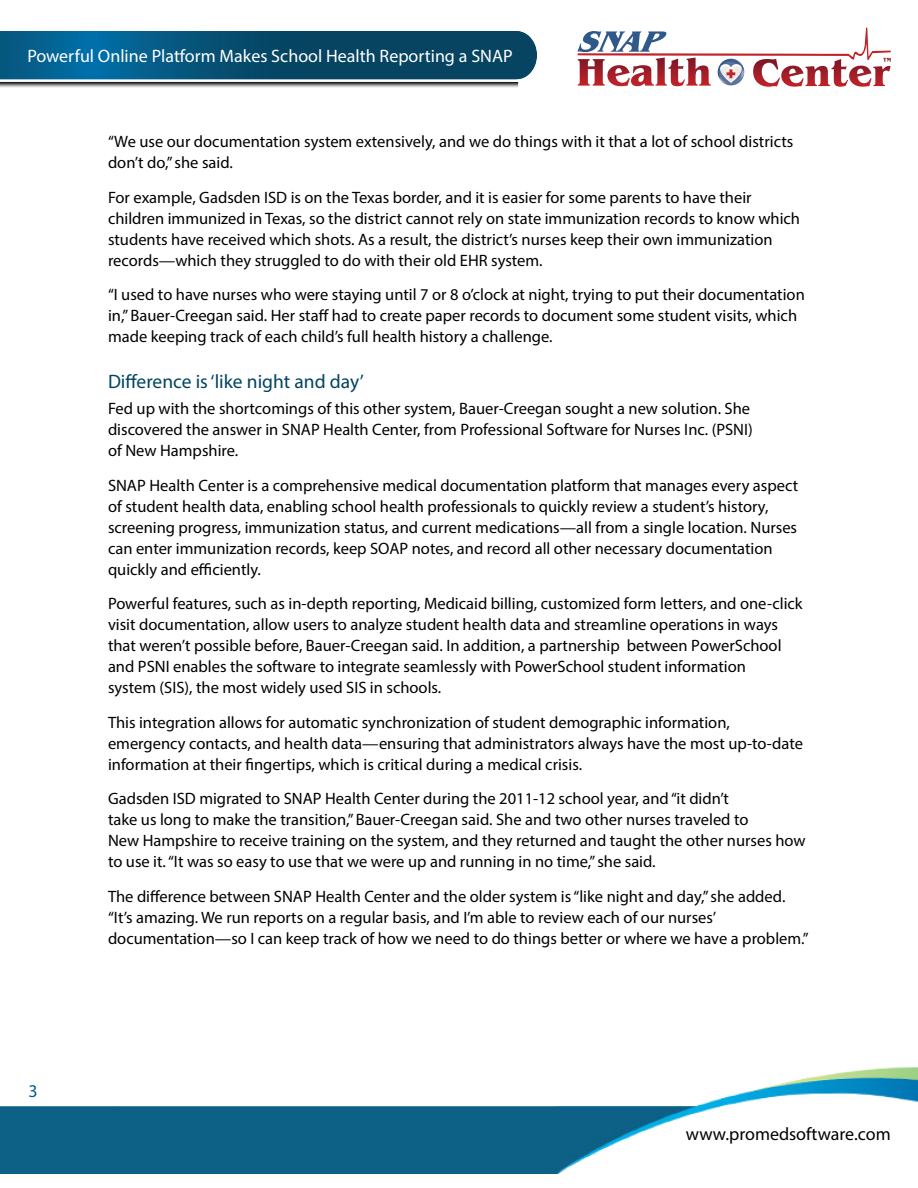
<style>
.page{position:relative;width:918px;height:1188px;background:#fff}
.page>*{position:absolute;margin:0;border:0;box-sizing:border-box;transform-origin:0 0}
.t1{font:19.5px "Myriad Pro";color:#004462}
.t2{font:18px "Myriad Pro";color:#fff}
.t3{font:18px "Myriad Pro";color:#000}
.t4{font:18px "Myriad Pro";color:#006192}
.t5{font:16.5px/21px "Myriad Pro";color:#000}
</style>
<div class="page">
<img style="left:0;top:1066px;width:918px;height:107px">
<img style="left:0;top:32px;width:536px;height:56px">
<img style="left:718px;top:59px;width:26px;height:26px;border-radius:13px">
<img style="left:719px;top:63px;width:24px;height:20px">
<svg style="left:727px;top:69px;width:8px;height:9px"></svg>
<img style="left:578px;top:28px;width:313px;height:32px">
<img style="left:753px;top:59px;width:138px;height:28px">
<img style="left:578px;top:58px;width:133px;height:28px">
<svg style="left:883px;top:58px;width:8px;height:4px"></svg>
<img style="left:578px;top:31px;width:89px;height:21px">
<p class="t2" style="left:27px;top:45px;width:487px">Powerful Online Platform Makes School Health Reporting a SNAP</p>
<p class="t4" style="left:28px;top:1080px;width:11px">3</p>
<p class="t5" style="left:108px;top:131px;width:687px">“We use our documentation system extensively, and we do things with it that a lot of school districts don’t do,” she said.</p>
<p class="t5" style="left:108px;top:187px;width:694px">For example, Gadsden ISD is on the Texas border, and it is easier for some parents to have their children immunized in Texas, so the district cannot rely on state immunization records to know which students have received which shots. As a result, the district’s nurses keep their own immunization records—which they struggled to do with their old EHR system.</p>
<p class="t5" style="left:108px;top:284px;width:698px">“I used to have nurses who were staying until 7 or 8 o’clock at night, trying to put their documentation in,” Bauer-Creegan said. Her staff had to create paper records to document some student visits, which made keeping track of each child’s full health history a challenge.</p>
<p class="t1" style="left:108px;top:369px;width:257px">Difference is ‘like night and day’</p>
<p class="t5" style="left:108px;top:398px;width:646px">Fed up with the shortcomings of this other system, Bauer-Creegan sought a new solution. She discovered the answer in SNAP Health Center, from Professional Software for Nurses Inc. (PSNI) of New Hampshire.</p>
<p class="t5" style="left:108px;top:474px;width:692px">SNAP Health Center is a comprehensive medical documentation platform that manages every aspect of student health data, enabling school health professionals to quickly review a student’s history, screening progress, immunization status, and current medications—all from a single location. Nurses can enter immunization records, keep SOAP notes, and record all other necessary documentation quickly and efficiently.</p>
<p class="t5" style="left:108px;top:593px;width:696px">Powerful features, such as in-depth reporting, Medicaid billing, customized form letters, and one-click visit documentation, allow users to analyze student health data and streamline operations in ways that weren’t possible before, Bauer-Creegan said. In addition, a partnership between PowerSchool and PSNI enables the software to integrate seamlessly with PowerSchool student information<br>system (SIS), the most widely used SIS in schools.</p>
<p class="t5" style="left:108px;top:711px;width:697px">This integration allows for automatic synchronization of student demographic information, emergency contacts, and health data—ensuring that administrators always have the most up-to-date information at their fingertips, which is critical during a medical crisis.</p>
<p class="t5" style="left:108px;top:788px;width:699px">Gadsden ISD migrated to SNAP Health Center during the 2011-12 school year, and “it didn’t<br>take us long to make the transition,” Bauer-Creegan said. She and two other nurses traveled to<br>New Hampshire to receive training on the system, and they returned and taught the other nurses how to use it. “It was so easy to use that we were up and running in no time,” she said.</p>
<p class="t5" style="left:108px;top:885px;width:702px">The difference between SNAP Health Center and the older system is “like night and day,” she added. “It’s amazing. We run reports on a regular basis, and I’m able to review each of our nurses’ documentation—so I can keep track of how we need to do things better or where we have a problem.”</p>
<p class="t3" style="left:686px;top:1123px;width:206px">www.promedsoftware.com</p>
</div>
